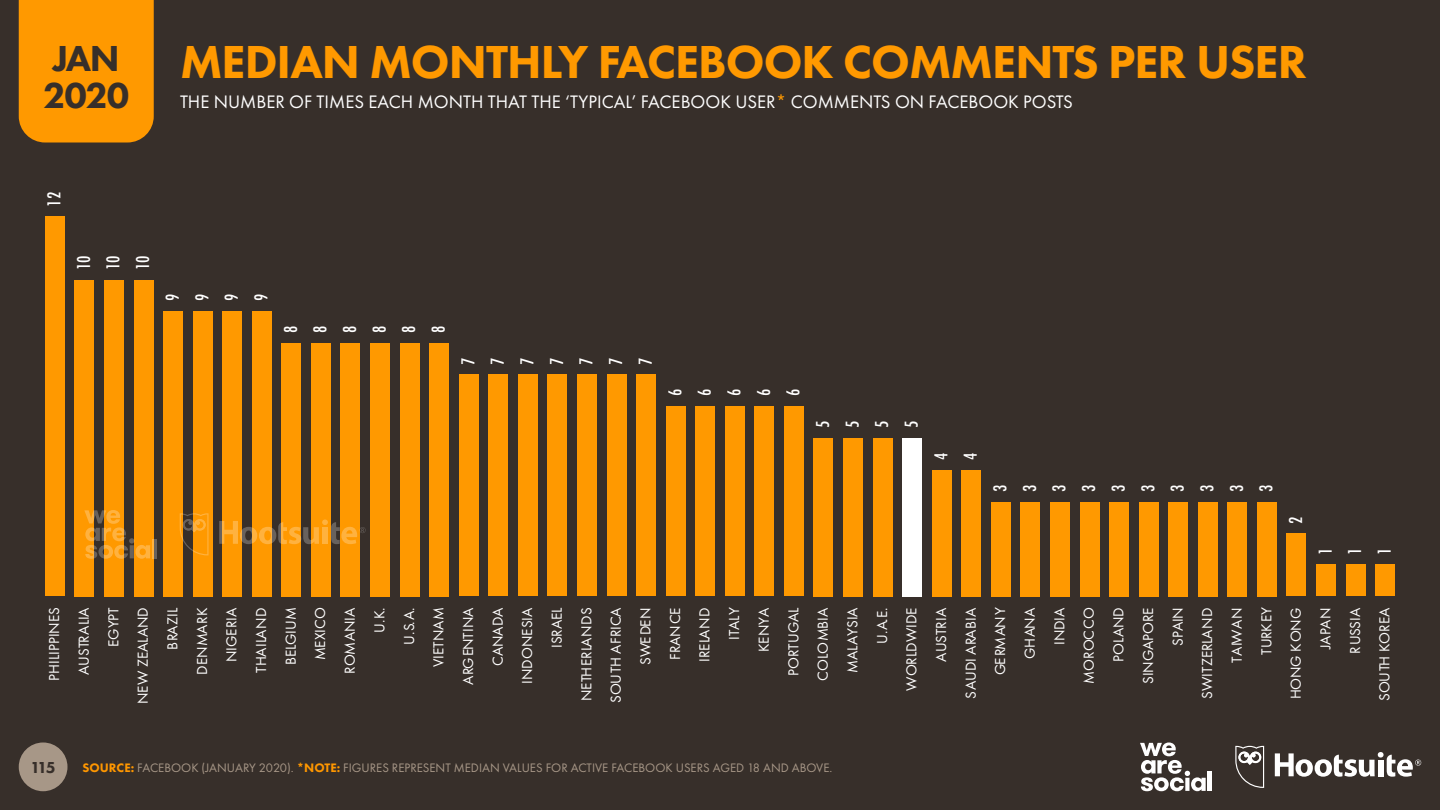
<style>
.page{position:relative;width:1440px;height:810px;background:#372f2a}
.page>*{position:absolute;margin:0;border:0;box-sizing:border-box;transform-origin:0 0}
.t1{font:800 48px "Futura PT";letter-spacing:-.02em;color:#f90}
.t2{font:800 37.5px/37.5px "Futura PT";letter-spacing:-.035em;color:#372f2a}
.t3{font:500 19.5px/29.5px "Futura PT Cond";color:#fff;text-align:justify}
.t4{font:18.75px "Futura PT";color:#fff}
.t5{font:800 16.5px "Futura PT";color:#372f2a}
.t6{font:15px/29.5px "Futura PT";letter-spacing:.015em;color:#fff;text-align:right}
.t7{font:12.75px "Futura PT";color:#a79787}
.s1{color:#f90}
.s2{font-weight:800;color:#ff9700}
</style>
<div class="page">
<div style="left:19px;top:742px;width:49px;height:49px;background:#a79787;border-radius:50%"></div>
<svg style="left:1275px;top:752px;width:146px;height:25px"></svg>
<svg style="left:1235px;top:746px;width:29px;height:42px"></svg>
<svg style="left:1140px;top:743px;width:66px;height:48px"></svg>
<hr style="left:1208px;top:772px;width:4px;height:19px;background:#fff">
<div style="left:19px;top:0;width:135px;height:142px;background:#f90"></div>
<div style="left:1375px;top:564px;width:20px;height:32px;background:#f90"></div>
<div style="left:1346px;top:564px;width:19px;height:32px;background:#f90"></div>
<div style="left:1316px;top:564px;width:20px;height:32px;background:#f90"></div>
<div style="left:1287px;top:534px;width:19px;height:62px;background:#f90"></div>
<div style="left:1257px;top:502px;width:20px;height:94px;background:#f90"></div>
<div style="left:1227px;top:502px;width:20px;height:94px;background:#f90"></div>
<div style="left:1198px;top:502px;width:20px;height:94px;background:#f90"></div>
<div style="left:1168px;top:502px;width:20px;height:94px;background:#f90"></div>
<div style="left:1139px;top:502px;width:20px;height:94px;background:#f90"></div>
<div style="left:1109px;top:502px;width:20px;height:94px;background:#f90"></div>
<div style="left:1080px;top:502px;width:19px;height:94px;background:#f90"></div>
<div style="left:1050px;top:502px;width:20px;height:94px;background:#f90"></div>
<div style="left:1021px;top:502px;width:19px;height:94px;background:#f90"></div>
<div style="left:991px;top:502px;width:20px;height:94px;background:#f90"></div>
<div style="left:961px;top:470px;width:20px;height:126px;background:#f90"></div>
<div style="left:932px;top:470px;width:20px;height:126px;background:#f90"></div>
<div style="left:902px;top:438px;width:20px;height:158px;background:#fff"></div>
<div style="left:873px;top:438px;width:19px;height:158px;background:#f90"></div>
<div style="left:843px;top:438px;width:20px;height:158px;background:#f90"></div>
<div style="left:814px;top:438px;width:19px;height:158px;background:#f90"></div>
<div style="left:784px;top:406px;width:20px;height:190px;background:#f90"></div>
<div style="left:754px;top:406px;width:20px;height:190px;background:#f90"></div>
<div style="left:725px;top:406px;width:20px;height:190px;background:#f90"></div>
<div style="left:695px;top:406px;width:20px;height:190px;background:#f90"></div>
<div style="left:666px;top:406px;width:20px;height:190px;background:#f90"></div>
<div style="left:636px;top:375px;width:20px;height:221px;background:#f90"></div>
<div style="left:607px;top:375px;width:19px;height:221px;background:#f90"></div>
<div style="left:577px;top:375px;width:20px;height:221px;background:#f90"></div>
<div style="left:548px;top:375px;width:19px;height:221px;background:#f90"></div>
<div style="left:518px;top:375px;width:20px;height:221px;background:#f90"></div>
<div style="left:488px;top:375px;width:20px;height:221px;background:#f90"></div>
<div style="left:459px;top:375px;width:20px;height:221px;background:#f90"></div>
<div style="left:429px;top:343px;width:20px;height:253px;background:#f90"></div>
<div style="left:400px;top:343px;width:19px;height:253px;background:#f90"></div>
<div style="left:370px;top:343px;width:20px;height:253px;background:#f90"></div>
<div style="left:341px;top:343px;width:19px;height:253px;background:#f90"></div>
<div style="left:311px;top:343px;width:20px;height:253px;background:#f90"></div>
<div style="left:281px;top:343px;width:20px;height:253px;background:#f90"></div>
<div style="left:252px;top:311px;width:20px;height:285px;background:#f90"></div>
<div style="left:222px;top:311px;width:20px;height:285px;background:#f90"></div>
<div style="left:193px;top:311px;width:20px;height:285px;background:#f90"></div>
<div style="left:163px;top:311px;width:20px;height:285px;background:#f90"></div>
<div style="left:134px;top:280px;width:19px;height:316px;background:#f90"></div>
<div style="left:104px;top:280px;width:20px;height:316px;background:#f90"></div>
<div style="left:75px;top:280px;width:19px;height:316px;background:#f90"></div>
<div style="left:45px;top:217px;width:20px;height:379px;background:#f90"></div>
<svg style="left:219px;top:520px;width:147px;height:24px"></svg>
<svg style="left:180px;top:513px;width:29px;height:42px"></svg>
<svg style="left:84px;top:510px;width:66px;height:49px"></svg>
<svg style="left:152px;top:539px;width:4px;height:19px"></svg>
<h2 class="t2" style="left:43px;top:39px;width:87px">JAN<br>2020</h2>
<h1 class="t1" style="left:180px;top:32px;width:1128px">MEDIAN MONTHLY FACEBOOK COMMENTS PER USER</h1>
<p class="t4" style="left:180px;top:91px;width:894px">THE NUMBER OF TIMES EACH MONTH THAT THE ‘TYPICAL’ FACEBOOK USER<span class="s1">*</span> COMMENTS ON FACEBOOK POSTS</p>
<h3 class="t3" style="left:39px;top:207px;width:16px;rotate:-90deg">12</h3>
<h3 class="t3" style="left:69px;top:270px;width:16px;rotate:-90deg">10<br>10<br>10</h3>
<h3 class="t3" style="left:157px;top:301px;width:9px;rotate:-90deg">9<br>9<br>9<br>9</h3>
<h3 class="t3" style="left:276px;top:333px;width:9px;rotate:-90deg">8<br>8<br>8<br>8<br>8<br>8</h3>
<h3 class="t3" style="left:453px;top:365px;width:9px;rotate:-90deg">7<br>7<br>7<br>7<br>7<br>7<br>7</h3>
<h3 class="t3" style="left:660px;top:396px;width:9px;rotate:-90deg">6<br>6<br>6<br>6<br>6</h3>
<h3 class="t3" style="left:808px;top:428px;width:9px;rotate:-90deg">5<br>5<br>5<br>5</h3>
<h3 class="t3" style="left:926px;top:460px;width:9px;rotate:-90deg">4<br>4</h3>
<h3 class="t3" style="left:985px;top:492px;width:9px;rotate:-90deg">3<br>3<br>3<br>3<br>3<br>3<br>3<br>3<br>3<br>3</h3>
<h3 class="t3" style="left:1281px;top:524px;width:9px;rotate:-90deg">2</h3>
<h3 class="t3" style="left:1310px;top:555px;width:9px;rotate:-90deg">1<br>1<br>1</h3>
<p class="t6" style="left:39px;top:704px;width:98px;rotate:-90deg">PHILIPPINES<br>AUSTRALIA<br>EGYPT<br>NEW ZEALAND<br>BRAZIL<br>DENMARK<br>NIGERIA<br>THAILAND<br>BELGIUM<br>MEXICO<br>ROMANIA<br>U.K.<br>U.S.A.<br>VIETNAM<br>ARGENTINA<br>CANADA<br>INDONESIA<br>ISRAEL<br>NETHERLANDS<br>SOUTH AFRICA<br>SWEDEN<br>FRANCE<br>IRELAND<br>ITALY<br>KENYA<br>PORTUGAL<br>COLOMBIA<br>MALAYSIA<br>U.A.E.<br>WORLDWIDE<br>AUSTRIA<br>SAUDI ARABIA<br>GERMANY<br>GHANA<br>INDIA<br>MOROCCO<br>POLAND<br>SINGAPORE<br>SPAIN<br>SWITZERLAND<br>TAIWAN<br>TURKEY<br>HONG KONG<br>JAPAN<br>RUSSIA<br>SOUTH KOREA</p>
<p class="t5" style="left:31px;top:757px;width:27px">115</p>
<p class="t7" style="left:82px;top:760px;width:751px"><span class="s2">SOURCE:</span> FACEBOOK (JANUARY 2020). <span class="s2">*NOTE:</span> FIGURES REPRESENT MEDIAN VALUES FOR ACTIVE FACEBOOK USERS AGED 18 AND ABOVE.</p>
</div>
